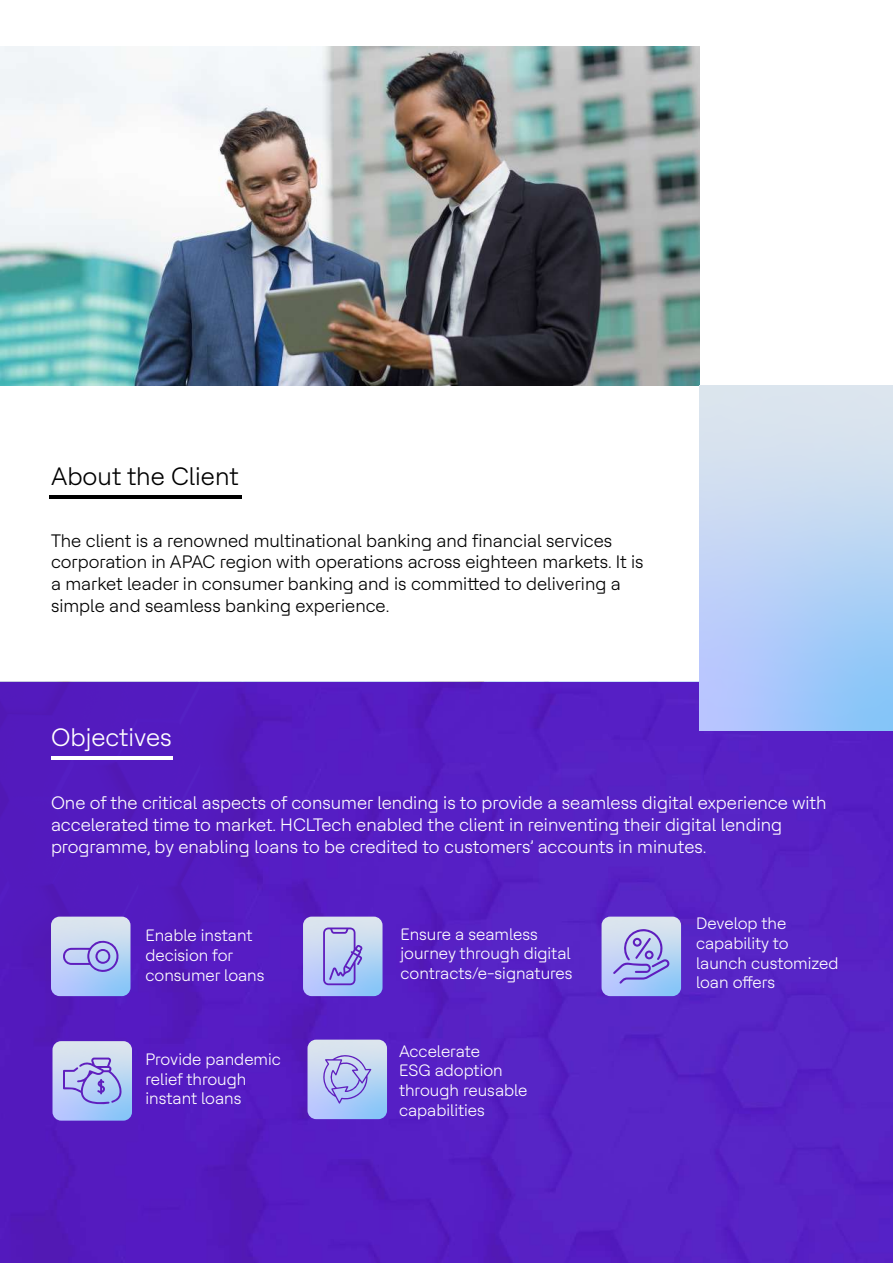
<style>
.page{position:relative;width:893px;height:1263px;background:#fff}
.page>*{position:absolute;margin:0;border:0;box-sizing:border-box;transform-origin:0 0}
.t1{font:25.05px "HCL Tech Roobert";color:#000}
.t2{font:25.05px "HCL Tech Roobert";color:#fff}
.t3{font:18px/21.6px "HCL Tech Roobert";color:#fff}
.t4{font:18px/21.6px "HCL Tech Roobert";color:#000}
.t5{font:16.5px/19.8px "HCL Tech Roobert";color:#fff}
</style>
<div class="page">
<img style="left:0;top:46px;width:699px;height:340px">
<img style="left:0;top:681px;width:893px;height:582px">
<hr style="left:50px;top:495px;width:192px;height:3px;background:#000">
<hr style="left:51px;top:756px;width:121px;height:3px;background:#fff">
<svg style="left:51px;top:917px;width:79px;height:79px;background:#b6c8f0"></svg>
<svg style="left:303px;top:917px;width:79px;height:79px;background:#b4c3ef"></svg>
<svg style="left:601px;top:917px;width:80px;height:79px;background:#b2c0ee"></svg>
<svg style="left:52px;top:1041px;width:80px;height:80px;background:#b2c0ee"></svg>
<svg style="left:308px;top:1040px;width:79px;height:79px;background:#b6c7f0"></svg>
<svg style="left:699px;top:386px;width:193px;height:344px;background:#bdd4f4"></svg>
<h1 class="t1" style="left:51px;top:458px;width:189px">About the Client</h1>
<p class="t4" style="left:51px;top:529px;width:594px">The client is a renowned multinational banking and financial services corporation in APAC region with operations across eighteen markets. It is a market leader in consumer banking and is committed to delivering a simple and seamless banking experience.</p>
<h1 class="t2" style="left:51px;top:719px;width:122px">Objectives</h1>
<p class="t3" style="left:51px;top:791px;width:777px">One of the critical aspects of consumer lending is to provide a seamless digital experience with accelerated time to market. HCLTech enabled the client in reinventing their digital lending programme, by enabling loans to be credited to customers’ accounts in minutes.</p>
<p class="t5" style="left:146px;top:924px;width:121px">Enable instant decision for consumer loans</p>
<p class="t5" style="left:401px;top:923px;width:174px">Ensure a seamless journey through digital contracts/e-signatures</p>
<p class="t5" style="left:696px;top:912px;width:144px">Develop the capability to launch customized loan offers</p>
<p class="t5" style="left:146px;top:1048px;width:137px">Provide pandemic relief through instant loans</p>
<p class="t5" style="left:399px;top:1040px;width:130px">Accelerate<br>ESG adoption through reusable capabilities</p>
</div>
